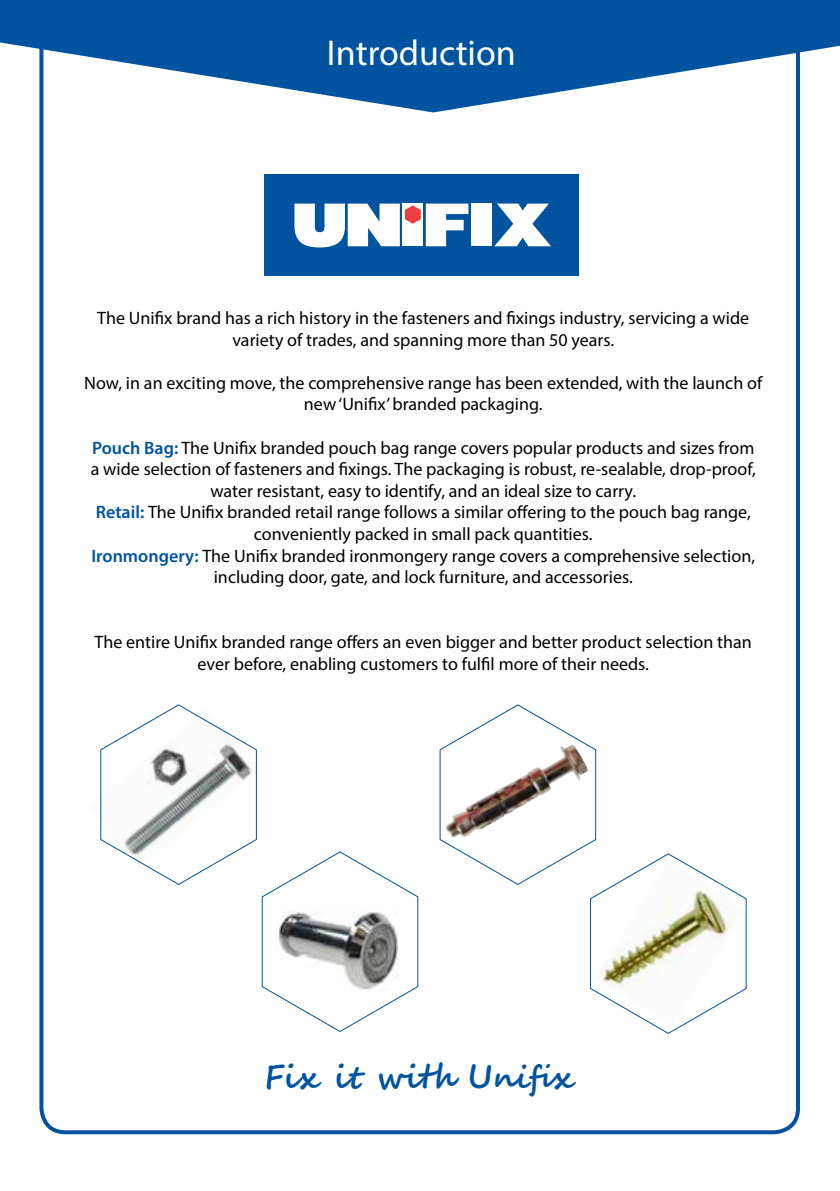
<style>
.page{position:relative;width:840px;height:1191px;background:#fff}
.page>*{position:absolute;margin:0;border:0;box-sizing:border-box;transform-origin:0 0}
.t1{font:36px "Myriad Pro";color:#fff}
.t2{font:700 32px "Segoe Script";color:#00539f}
.t3{font:18px/21.6px "Myriad Pro";color:#000;text-align:center}
.s1{font-weight:600;color:#00539f}
</style>
<div class="page">
<svg style="left:0;top:0;width:839px;height:112px;fill:#00539f"></svg>
<div style="left:39px;top:16px;width:760px;height:1118px;border:4px solid #00539f;border-radius:24px"></div>
<div style="left:264px;top:174px;width:314px;height:102px;background:#00539f"></div>
<div style="left:471px;top:204px;width:20px;height:42px;background:#fff"></div>
<svg style="left:494px;top:204px;width:56px;height:42px"></svg>
<svg style="left:294px;top:204px;width:174px;height:43px"></svg>
<svg style="left:100px;top:704px;width:318px;height:328px"></svg>
<svg style="left:439px;top:704px;width:307px;height:330px"></svg>
<img style="left:594px;top:860px;width:151px;height:166px">
<h1 class="t1" style="left:327px;top:31px;width:190px">Introduction</h1>
<p class="t3" style="left:97px;top:307px;width:653px">The Unifix brand has a rich history in the fasteners and fixings industry, servicing a wide variety of trades, and spanning more than 50 years.</p>
<p class="t3" style="left:84px;top:372px;width:679px">Now, in an exciting move, the comprehensive range has been extended, with the launch of new ‘Unifix’ branded packaging.</p>
<p class="t3" style="left:91px;top:436px;width:666px"><span class="s1">Pouch Bag:</span> The Unifix branded pouch bag range covers popular products and sizes from a wide selection of fasteners and fixings. The packaging is robust, re-sealable, drop-proof, water resistant, easy to identify, and an ideal size to carry.<br><span class="s1">Retail:</span> The Unifix branded retail range follows a similar offering to the pouch bag range, conveniently packed in small pack quantities.<br><span class="s1">Ironmongery:</span> The Unifix branded ironmongery range covers a comprehensive selection, including door, gate, and lock furniture, and accessories.</p>
<p class="t3" style="left:95px;top:631px;width:658px">The entire Unifix branded range offers an even bigger and better product selection than ever before, enabling customers to fulfil more of their needs.</p>
<h2 class="t2" style="left:264px;top:1050px;width:312px">Fix it with Unifix</h2>
</div>
